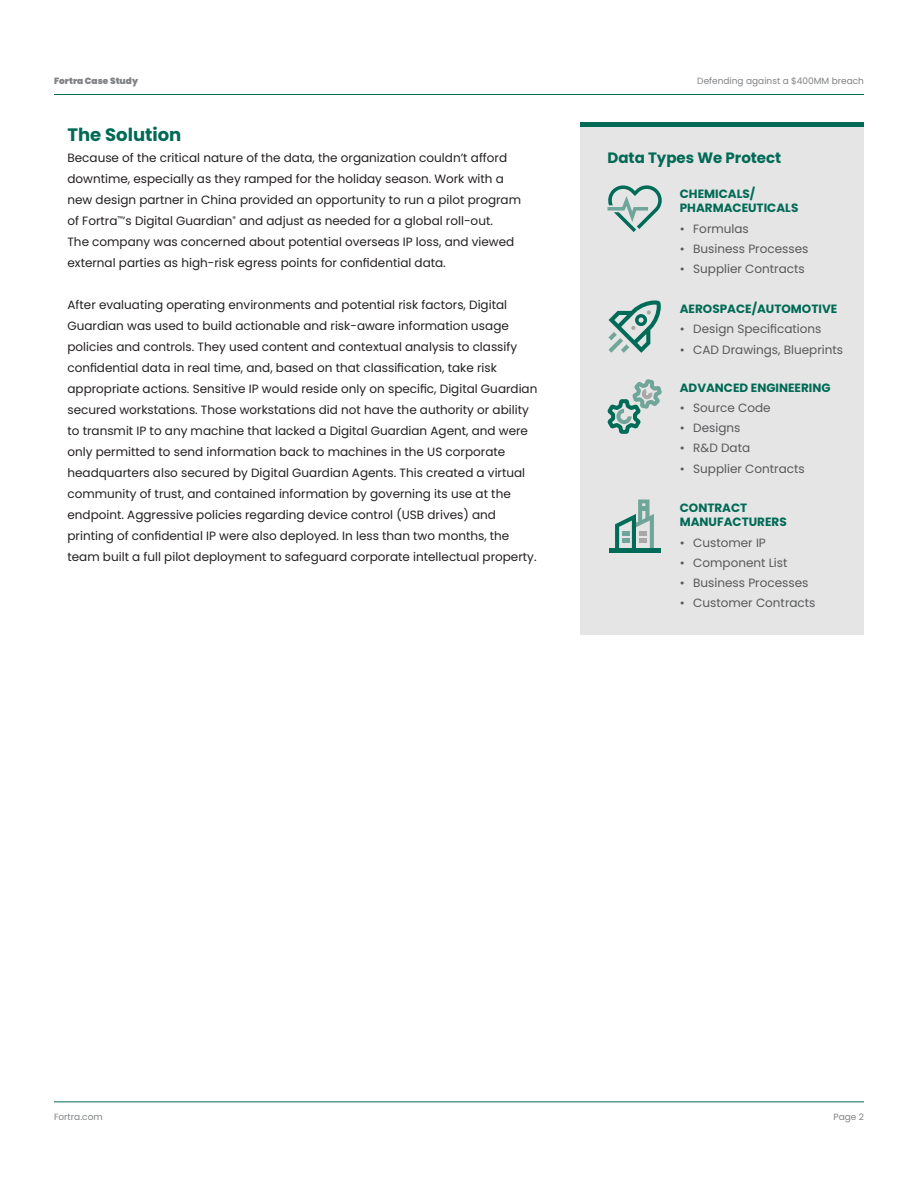
<style>
.page{position:relative;width:918px;height:1188px;background:#fff}
.page>*{position:absolute;margin:0;border:0;box-sizing:border-box;transform-origin:0 0}
.Body_-_Subhead{font:700 18px "Poppins";color:#006a56}
.Body_-_Subhead-2{font:700 15px "Poppins";color:#006a56}
.Body_-_Copy{font:12px/21px "Poppins";color:#231f20}
.t1{font:12px "Poppins";color:#57585a}
.Sidebar_-_Subhead{font:700 12px/14.4px "Poppins";color:#006a56}
.t2{font:9px "Poppins";color:#808285}
.t3{font:900 9px "Poppins";color:#808285}
</style>
<div class="page">
<hr style="left:54px;top:94px;width:810px;height:1px;background:#006a56">
<hr style="left:54px;top:1101px;width:810px;height:1px;background:#006a56">
<div style="left:580px;top:122px;width:284px;height:512px;background:#e5e5e5"></div>
<div style="left:580px;top:122px;width:284px;height:5px;background:#006a56"></div>
<svg style="left:607px;top:185px;width:55px;height:47px"></svg>
<svg style="left:608px;top:301px;width:53px;height:52px"></svg>
<svg style="left:608px;top:379px;width:54px;height:55px"></svg>
<svg style="left:615px;top:500px;width:39px;height:48px"></svg>
<hr style="left:609px;top:548px;width:51px;height:4px;background:#006b57">
<p class="t3" style="left:54px;top:76px;width:86px">Fortra Case Study</p>
<p class="Body_-_Subhead" style="left:68px;top:124px;width:115px">The Solution</p>
<p class="Body_-_Copy" style="left:68px;top:147px;width:455px">Because of the critical nature of the data, the organization couldn’t afford downtime, especially as they ramped for the holiday season. Work with a new design partner in China provided an opportunity to run a pilot program of Fortra<sup>™</sup>’s Digital Guardian<sup>®</sup> and adjust as needed for a global roll-out.<br>The company was concerned about potential overseas IP loss, and viewed external parties as high-risk egress points for confidential data.</p>
<p class="Body_-_Copy" style="left:68px;top:294px;width:471px">After evaluating operating environments and potential risk factors, Digital Guardian was used to build actionable and risk-aware information usage policies and controls. They used content and contextual analysis to classify confidential data in real time, and, based on that classification, take risk appropriate actions. Sensitive IP would reside only on specific, Digital Guardian secured workstations. Those workstations did not have the authority or ability to transmit IP to any machine that lacked a Digital Guardian Agent, and were only permitted to send information back to machines in the US corporate headquarters also secured by Digital Guardian Agents. This created a virtual community of trust, and contained information by governing its use at the endpoint. Aggressive policies regarding device control (USB drives) and printing of confidential IP were also deployed. In less than two months, the team built a full pilot deployment to safeguard corporate intellectual property.</p>
<p class="t2" style="left:697px;top:76px;width:168px">Defending against a $400MM breach</p>
<p class="Body_-_Subhead-2" style="left:608px;top:149px;width:175px">Data Types We Protect</p>
<p class="Sidebar_-_Subhead" style="left:680px;top:187px;width:120px">CHEMICALS/<br>PHARMACEUTICALS</p>
<p class="t1" style="left:680px;top:221px;width:71px">• Formulas</p>
<p class="t1" style="left:680px;top:242px;width:130px">• Business Processes</p>
<p class="t1" style="left:680px;top:262px;width:126px">• Supplier Contracts</p>
<p class="Sidebar_-_Subhead" style="left:680px;top:302px;width:159px">AEROSPACE/AUTOMOTIVE</p>
<p class="t1" style="left:680px;top:322px;width:143px">• Design Specifications</p>
<p class="t1" style="left:680px;top:342px;width:165px">• CAD Drawings, Blueprints</p>
<p class="Sidebar_-_Subhead" style="left:680px;top:381px;width:152px">ADVANCED ENGINEERING</p>
<p class="t1" style="left:680px;top:401px;width:92px">• Source Code</p>
<p class="t1" style="left:680px;top:421px;width:62px">• Designs</p>
<p class="t1" style="left:680px;top:441px;width:72px">• R&amp;D Data</p>
<p class="t1" style="left:680px;top:461px;width:126px">• Supplier Contracts</p>
<p class="Sidebar_-_Subhead" style="left:680px;top:501px;width:108px">CONTRACT<br>MANUFACTURERS</p>
<p class="t1" style="left:680px;top:535px;width:88px">• Customer IP</p>
<p class="t1" style="left:680px;top:556px;width:109px">• Component List</p>
<p class="t1" style="left:680px;top:576px;width:130px">• Business Processes</p>
<p class="t1" style="left:680px;top:596px;width:137px">• Customer Contracts</p>
<p class="t2" style="left:54px;top:1112px;width:50px">Fortra.com</p>
<p class="t2" style="left:833px;top:1112px;width:32px">Page 2</p>
</div>
